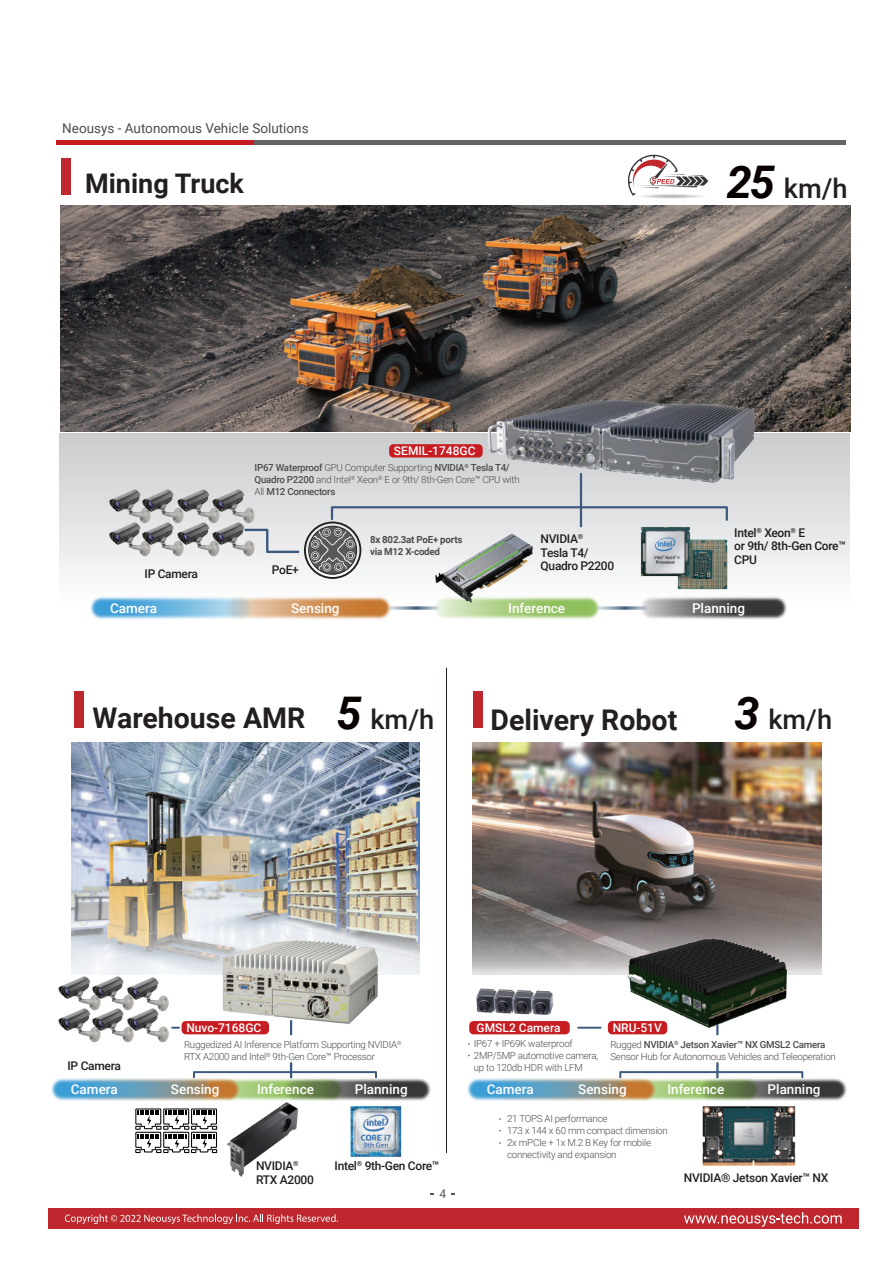
<style>
.page{position:relative;width:893px;height:1263px;background:#fff}
.page>*{position:absolute;margin:0;border:0;box-sizing:border-box;transform-origin:0 0}
.t1{font:700 28.5px "Roboto";color:#231f20}
.t2{font:500 27.3px "Roboto";color:#231f20}
.t3{font:700 27px "Roboto";color:#231f20}
.t4{font:500 13.5px "Roboto";color:#fff}
.t5{font:13.5px "Roboto";color:#4b4c4d}
.t6{font:500 12px/13.5px "Roboto";letter-spacing:-.025em;color:#231f20}
.t7{font:500 12px "Roboto";color:#fff}
.t8{font:12px "Roboto";color:#57585a}
.t9{font:300 9.75px/12px "Roboto";letter-spacing:-.025em;color:#4b4c4d}
.t10{font:700 9.75px/12px "Roboto";letter-spacing:-.025em;color:#4b4c4d}
.s1{font-weight:700;font-style:italic;font-size:45px;color:#090000}
.s2{font-weight:500}
.s3{font-style:italic;font-size:45px;color:#090000}
.s4{font-weight:500;font-size:27.3px}
</style>
<div class="page">
<hr style="left:56px;top:140px;width:199px;height:4px;background:#c61c22">
<hr style="left:255px;top:140px;width:591px;height:4px;background:#636366">
<div style="left:48px;top:1208px;width:811px;height:20px;background:#bd272d"></div>
<svg style="left:684px;top:1212px;width:158px;height:14px"></svg>
<svg style="left:65px;top:1214px;width:273px;height:10px"></svg>
<svg style="left:628px;top:155px;width:80px;height:43px"></svg>
<img style="left:472px;top:974px;width:82px;height:41px">
<div style="left:60px;top:433px;width:790px;height:198px;background:linear-gradient(to bottom,#cacacd,#fff)"></div>
<img style="left:443px;top:574px;width:144px;height:94px">
<img style="left:587px;top:545px;width:251px;height:86px">
<img style="left:304px;top:545px;width:139px;height:86px">
<img style="left:59px;top:545px;width:245px;height:86px">
<div style="left:389px;top:444px;width:94px;height:13px;background:#c61c22;border-radius:4px"></div>
<div style="left:182px;top:1021px;width:87px;height:13px;background:#c61c22;border-radius:4px"></div>
<img style="left:61px;top:206px;width:790px;height:225px">
<img style="left:452px;top:316px;width:362px;height:241px">
<img style="left:436px;top:574px;width:96px;height:42px">
<img style="left:630px;top:519px;width:109px;height:78px">
<div style="left:304px;top:521px;width:57px;height:58px;border:2px solid #231f20;border-radius:50%"></div>
<svg style="left:259px;top:527px;width:42px;height:27px"></svg>
<img style="left:224px;top:528px;width:35px;height:32px">
<img style="left:97px;top:528px;width:34px;height:32px">
<img style="left:131px;top:528px;width:35px;height:32px">
<img style="left:166px;top:528px;width:58px;height:32px">
<img style="left:224px;top:488px;width:35px;height:40px">
<img style="left:97px;top:488px;width:34px;height:40px">
<img style="left:131px;top:488px;width:35px;height:40px">
<img style="left:166px;top:488px;width:58px;height:40px">
<hr style="left:446px;top:668px;width:1px;height:485px;background:#231f20">
<img style="left:473px;top:742px;width:348px;height:233px">
<img style="left:58px;top:1014px;width:22px;height:12px">
<img style="left:80px;top:1014px;width:35px;height:12px">
<img style="left:115px;top:1015px;width:43px;height:11px">
<img style="left:115px;top:977px;width:54px;height:38px">
<img style="left:58px;top:978px;width:22px;height:36px">
<img style="left:80px;top:976px;width:58px;height:38px">
<img style="left:71px;top:742px;width:349px;height:233px">
<img style="left:208px;top:920px;width:185px;height:106px">
<img style="left:292px;top:1026px;width:123px;height:80px">
<img style="left:265px;top:1031px;width:27px;height:65px">
<img style="left:51px;top:1026px;width:214px;height:126px">
<img style="left:708px;top:1028px;width:139px;height:73px">
<img style="left:681px;top:1078px;width:27px;height:23px">
<img style="left:415px;top:1026px;width:266px;height:106px">
<svg style="left:290px;top:1021px;width:2px;height:13px"></svg>
<svg style="left:290px;top:1063px;width:2px;height:12px"></svg>
<div style="left:193px;top:1071px;width:184px;height:7px;border:2px solid #3c5a7d"></div>
<div style="left:608px;top:1021px;width:59px;height:13px;background:#c61c22;border-radius:4px"></div>
<svg style="left:716px;top:1028px;width:2px;height:6px"></svg>
<hr style="left:716px;top:1063px;width:3px;height:14px;background:#3c5a7d">
<div style="left:619px;top:1071px;width:184px;height:7px;border:2px solid #3c5a7d"></div>
<img style="left:222px;top:1096px;width:83px;height:81px">
<img style="left:350px;top:1106px;width:52px;height:51px">
<svg style="left:135px;top:1108px;width:82px;height:45px"></svg>
<div style="left:469px;top:1021px;width:101px;height:13px;background:#c61c22;border-radius:4px"></div>
<img style="left:628px;top:938px;width:158px;height:90px">
<img style="left:702px;top:1106px;width:94px;height:60px">
<hr style="left:578px;top:1027px;width:23px;height:2px;background:#3c5a7d">
<svg style="left:172px;top:1027px;width:7px;height:2px"></svg>
<svg style="left:309px;top:505px;width:420px;height:69px"></svg>
<hr style="left:580px;top:474px;width:2px;height:52px;background:#3c5a7d">
<div style="left:61px;top:158px;width:10px;height:37px;background:#bd272d"></div>
<div style="left:74px;top:692px;width:10px;height:36px;background:#bd272d"></div>
<div style="left:473px;top:692px;width:10px;height:36px;background:#bd272d"></div>
<h3 class="t5" style="left:62px;top:119px;width:248px">Neousys - Autonomous Vehicle Solutions</h3>
<h3 class="t3" style="left:85px;top:165px;width:160px">Mining Truck</h3>
<h2 class="t2" style="left:727px;top:170px;width:122px"><span class="s1">25</span> km/h</h2>
<p class="t7" style="left:394px;top:443px;width:83px">SEMIL-1748GC</p>
<p class="t6" style="left:145px;top:566px;width:55px">IP Camera</p>
<p class="t9" style="left:254px;top:461px;width:267px"><span class="s2">IP67 Waterproof</span> GPU Computer Supporting <span class="s2">NVIDIA</span><sup>®</sup> <span class="s2">Tesla T4/<br>Quadro P2200</span> and Intel<sup>®</sup> Xeon<sup>®</sup> E or 9th/ 8th-Gen Core™ CPU with<br>All <span class="s2">M12 Connectors</span></p>
<p class="t6" style="left:272px;top:563px;width:28px">PoE+</p>
<p class="t10" style="left:370px;top:533px;width:94px">8x 802.3at PoE+ ports via M12 X-coded</p>
<p class="t6" style="left:541px;top:532px;width:75px">NVIDIA<sup>®<br></sup>Tesla T4/<br>Quadro P2200</p>
<p class="t6" style="left:734px;top:525px;width:113px">Intel<sup>®</sup> Xeon<sup>®</sup> E<br>or 9th/ 8th-Gen Core™<br>CPU</p>
<h3 class="t4" style="left:110px;top:598px;width:48px">Camera</h3>
<h3 class="t4" style="left:291px;top:598px;width:50px">Sensing</h3>
<h3 class="t4" style="left:508px;top:598px;width:58px">Inference</h3>
<h3 class="t4" style="left:692px;top:598px;width:54px">Planning</h3>
<h1 class="t1" style="left:93px;top:698px;width:343px">Warehouse AMR <span class="s3">5</span> <span class="s4">km/h</span></h1>
<h1 class="t1" style="left:491px;top:699px;width:188px">Delivery Robot</h1>
<h2 class="t2" style="left:734px;top:700px;width:99px"><span class="s1">3</span> km/h</h2>
<p class="t6" style="left:68px;top:1059px;width:55px">IP Camera</p>
<p class="t7" style="left:186px;top:1019px;width:77px">Nuvo-7168GC</p>
<p class="t9" style="left:184px;top:1038px;width:219px">Ruggedized AI Inference Platform Supporting NVIDIA<sup>®<br></sup>RTX A2000 and Intel<sup>®</sup> 9th-Gen Core™ Processor</p>
<p class="t7" style="left:477px;top:1019px;width:85px">GMSL2 Camera</p>
<p class="t9" style="left:474px;top:1037px;width:126px">IP67 + IP69K waterproof<br>2MP/5MP automotive camera, up to 120db HDR with LFM</p>
<p class="t7" style="left:613px;top:1019px;width:51px">NRU-51V</p>
<p class="t9" style="left:610px;top:1038px;width:227px">Rugged <span class="s2">NVIDIA</span><sup>®</sup> <span class="s2">Jetson Xavier™ NX GMSL2 Camera<br></span>Sensor Hub for Autonomous Vehicles and Teleoperation</p>
<h3 class="t4" style="left:71px;top:1080px;width:48px">Camera</h3>
<h3 class="t4" style="left:171px;top:1080px;width:50px">Sensing</h3>
<h3 class="t4" style="left:257px;top:1080px;width:58px">Inference</h3>
<h3 class="t4" style="left:355px;top:1080px;width:54px">Planning</h3>
<h3 class="t4" style="left:487px;top:1080px;width:48px">Camera</h3>
<h3 class="t4" style="left:578px;top:1080px;width:50px">Sensing</h3>
<h3 class="t4" style="left:667px;top:1080px;width:58px">Inference</h3>
<h3 class="t4" style="left:768px;top:1080px;width:54px">Planning</h3>
<p class="t6" style="left:256px;top:1159px;width:59px">NVIDIA<sup>®<br></sup>RTX A2000</p>
<p class="t6" style="left:335px;top:1159px;width:106px">Intel<sup>®</sup> 9th-Gen Core™</p>
<p class="t8" style="left:440px;top:1185px;width:8px">4</p>
<p class="t9" style="left:507px;top:1112px;width:162px">21 TOPS AI performance<br>173 x 144 x 60 mm compact dimension<br>2x mPCIe + 1x M.2 B Key for mobile connectivity and expansion</p>
<p class="t6" style="left:684px;top:1171px;width:146px">NVIDIA® Jetson Xavier™ NX</p>
</div>
